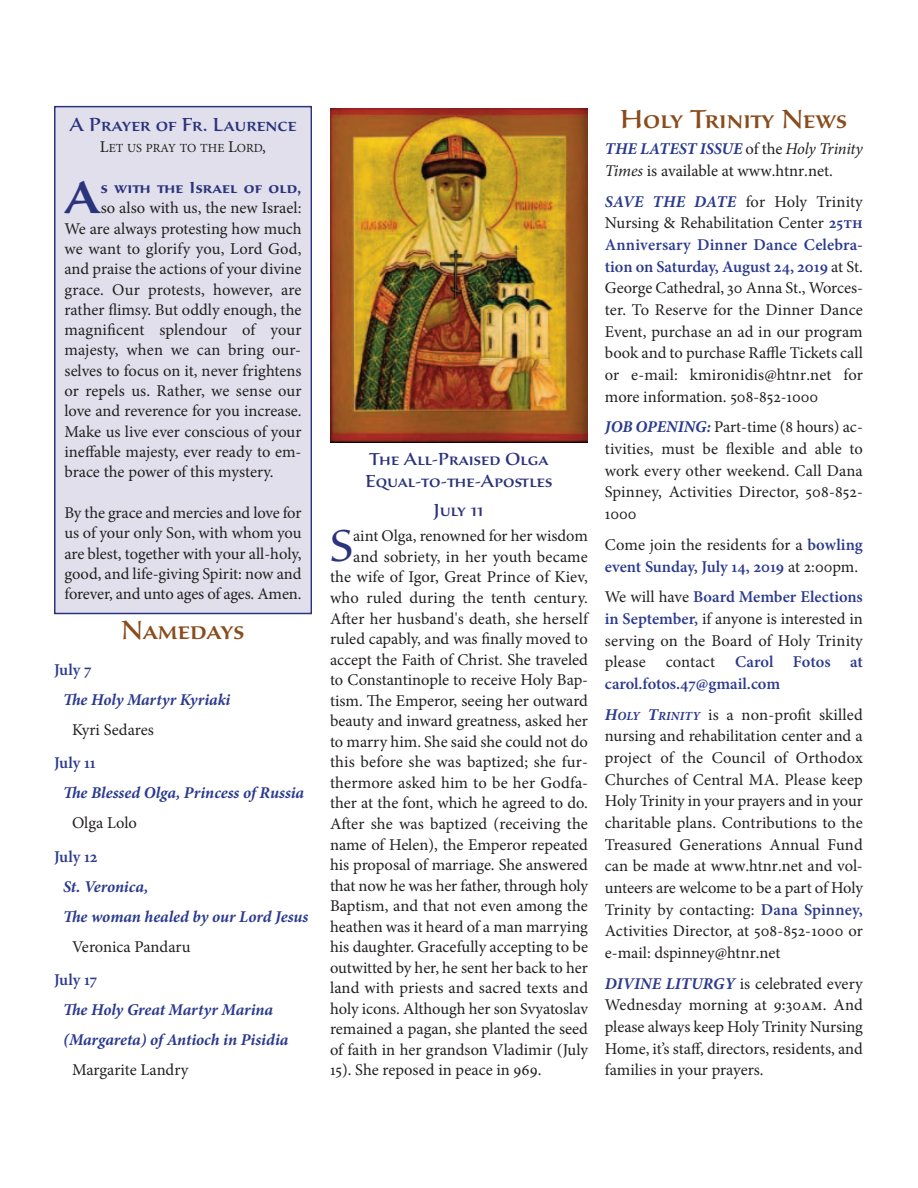
<style>
.page{position:relative;width:918px;height:1188px;background:#fff}
.page>*{position:absolute;margin:0;border:0;box-sizing:border-box;transform-origin:0 0}
.t1{font:600 46.35px "Sava Pro";color:#2b337c}
.t2{font:46.2px "Sava Pro";color:#2b337c}
.t3{font:500 27px "Sava Pro";letter-spacing:-.005em;color:#894c1d}
.t4{font:500 19.5px "Sava Pro";color:#2b337c}
.t5{font:500 18px/22.4px "Sava Pro";color:#2b337c}
.t6{font:16.5px/21.8px "Minion Pro";color:#231f20;text-align:justify}
.t7{font:italic 700 16.5px/30.2px "Minion Pro";color:#2b3a8e}
.t8{font:600 16.5px "Minion Pro";color:#2b3a8e}
.t9{font:600 16.5px "Sava Pro";letter-spacing:.01em;color:#2b337c}
.t10{font:12.3px "Minion Pro";color:#231f20}
.s1{font-size:16.5px}
.s2{font-weight:700;font-style:italic;color:#2b3a8e}
.s3{font-style:italic}
.s4{font-weight:600;color:#2b3a8e}
.s5{font-weight:700;font-style:italic;font-size:12.3px;color:#2b3a8e}
</style>
<div class="page">
<img style="left:330px;top:108px;width:258px;height:334px">
<div style="left:56px;top:107px;width:254px;height:506px;background:#e0dfeb"></div>
<div style="left:54px;top:106px;width:258px;height:508px;border:2px solid #2b337c"></div>
<p class="t4" style="left:69px;top:112px;width:229px">A Prayer of Fr. Laurence</p>
<p class="t10" style="left:100px;top:144px;width:168px"><span class="s1">L</span>ET US PRAY TO THE <span class="s1">L</span>ORD<span class="s1">,</span></p>
<p class="t1" style="left:64px;top:170px;width:38px">A</p>
<p class="t9" style="left:101px;top:178px;width:202px">s with the Israel of old,</p>
<p class="t6" style="left:101px;top:199px;width:202px">so also with us, the new Israel:</p>
<p class="t6" style="left:64px;top:219px;width:238px">We are always protesting how much</p>
<p class="t6" style="left:64px;top:239px;width:239px">we want to glorify you, Lord God,</p>
<p class="t6" style="left:64px;top:260px;width:238px">and praise the actions of your divine</p>
<p class="t6" style="left:64px;top:280px;width:238px">grace. Our protests, however, are</p>
<p class="t6" style="left:64px;top:300px;width:239px">rather flimsy. But oddly enough, the</p>
<p class="t6" style="left:64px;top:321px;width:238px">magnificent splendour of your</p>
<p class="t6" style="left:64px;top:341px;width:238px">majesty, when we can bring our-</p>
<p class="t6" style="left:64px;top:361px;width:238px">selves to focus on it, never frightens</p>
<p class="t6" style="left:64px;top:381px;width:239px">or repels us. Rather, we sense our</p>
<p class="t6" style="left:64px;top:402px;width:239px">love and reverence for you increase.</p>
<p class="t6" style="left:64px;top:422px;width:239px">Make us live ever conscious of your</p>
<p class="t6" style="left:64px;top:442px;width:239px">ineffable majesty, ever ready to em-</p>
<p class="t6" style="left:64px;top:463px;width:211px">brace the power of this mystery.</p>
<p class="t6" style="left:64px;top:504px;width:239px;line-height:20.2px">By the grace and mercies and love for us of your only Son, with whom you are blest, together with your all-holy, good, and life-giving Spirit: now and forever, and unto ages of ages. Amen.</p>
<p class="t3" style="left:121px;top:614px;width:125px">Namedays</p>
<p class="t8" style="left:54px;top:663px;width:39px">July 7</p>
<p class="t7" style="left:63px;top:686px;width:169px">The Holy Martyr Kyriaki</p>
<p class="t6" style="left:72px;top:720px;width:83px">Kyri Sedares</p>
<p class="t8" style="left:54px;top:757px;width:43px">July 11</p>
<p class="t7" style="left:63px;top:779px;width:243px">The Blessed Olga, Princess of Russia</p>
<p class="t6" style="left:72px;top:814px;width:67px">Olga Lolo</p>
<p class="t8" style="left:54px;top:850px;width:45px">July 12</p>
<p class="t7" style="left:63px;top:873px;width:247px">St. Veronica,<br>The woman healed by our Lord Jesus</p>
<p class="t6" style="left:72px;top:937px;width:120px">Veronica Pandaru</p>
<p class="t8" style="left:54px;top:973px;width:45px">July 17</p>
<p class="t7" style="left:63px;top:996px;width:227px">The Holy Great Martyr Marina (Margareta) of Antioch in Pisidia</p>
<p class="t6" style="left:72px;top:1061px;width:118px">Margarite Landry</p>
<p class="t5" style="left:365px;top:447px;width:189px">The All-Praised Olga<br>Equal-to-the-Apostles</p>
<p class="t5" style="left:434px;top:498px;width:52px">July 11</p>
<p class="t2" style="left:330px;top:518px;width:25px">S</p>
<p class="t6" style="left:353px;top:527px;width:236px">aint Olga, renowned for her wisdom</p>
<p class="t6" style="left:353px;top:547px;width:236px">and sobriety, in her youth became</p>
<p class="t6" style="left:330px;top:568px;width:259px">the wife of Igor, Great Prince of Kiev,</p>
<p class="t6" style="left:330px;top:588px;width:259px">who ruled during the tenth century.</p>
<p class="t6" style="left:330px;top:609px;width:260px">After her husband's death, she herself</p>
<p class="t6" style="left:330px;top:629px;width:260px">ruled capably, and was finally moved to</p>
<p class="t6" style="left:330px;top:650px;width:260px">accept the Faith of Christ. She traveled</p>
<p class="t6" style="left:330px;top:671px;width:260px">to Constantinople to receive Holy Bap-</p>
<p class="t6" style="left:330px;top:691px;width:260px">tism. The Emperor, seeing her outward</p>
<p class="t6" style="left:330px;top:712px;width:260px">beauty and inward greatness, asked her</p>
<p class="t6" style="left:330px;top:732px;width:259px">to marry him. She said she could not do</p>
<p class="t6" style="left:330px;top:753px;width:260px">this before she was baptized; she fur-</p>
<p class="t6" style="left:330px;top:773px;width:260px">thermore asked him to be her Godfa-</p>
<p class="t6" style="left:330px;top:794px;width:259px">ther at the font, which he agreed to do.</p>
<p class="t6" style="left:330px;top:814px;width:260px">After she was baptized (receiving the</p>
<p class="t6" style="left:330px;top:835px;width:260px">name of Helen), the Emperor repeated</p>
<p class="t6" style="left:330px;top:855px;width:259px">his proposal of marriage. She answered</p>
<p class="t6" style="left:330px;top:876px;width:260px">that now he was her father, through holy</p>
<p class="t6" style="left:330px;top:897px;width:260px">Baptism, and that not even among the</p>
<p class="t6" style="left:330px;top:917px;width:259px">heathen was it heard of a man marrying</p>
<p class="t6" style="left:330px;top:938px;width:260px">his daughter. Gracefully accepting to be</p>
<p class="t6" style="left:330px;top:958px;width:259px">outwitted by her, he sent her back to her</p>
<p class="t6" style="left:330px;top:979px;width:260px">land with priests and sacred texts and</p>
<p class="t6" style="left:330px;top:999px;width:259px">holy icons. Although her son Svyatoslav</p>
<p class="t6" style="left:330px;top:1020px;width:260px">remained a pagan, she planted the seed</p>
<p class="t6" style="left:330px;top:1040px;width:260px">of faith in her grandson Vladimir (July</p>
<p class="t6" style="left:330px;top:1061px;width:213px">15). She reposed in peace in 969.</p>
<p class="t3" style="left:620px;top:102px;width:229px">Holy Trinity News</p>
<p class="t6" style="left:605px;top:140px;width:260px"><span class="s2">THE LATEST ISSUE</span> of the <span class="s3">Holy Trinity<br>Times</span> is available at www.htnr.net.</p>
<p class="t6" style="left:605px;top:192px;width:260px"><span class="s2">SAVE THE DATE</span> for Holy Trinity Nursing &amp; Rehabilitation Center <span class="s4">25th Anniversary Dinner Dance Celebra&shy;tion on Saturday, August 24, 2019</span> at St.<br>George Cathedral, 30 Anna St., Worces&shy;ter. To Reserve for the Dinner Dance Event, purchase an ad in our program book and to purchase Raffle Tickets call or e-mail: kmironidis@htnr.net for more information. 508-852-1000</p>
<p class="t6" style="left:605px;top:418px;width:260px"><span class="s2">JOB OPENING:</span> Part-time (8 hours) ac&shy;tivities, must be flexible and able to work every other weekend. Call Dana Spinney, Activities Director, 508-852- 1000</p>
<p class="t6" style="left:605px;top:535px;width:259px">Come join the residents for a <span class="s4">bowling event Sunday, July 14, 2019</span> at 2:00pm.</p>
<p class="t6" style="left:605px;top:588px;width:260px">We will have <span class="s4">Board Member Elections in September,</span> if anyone is interested in serving on the Board of Holy Trinity please contact <span class="s4">Carol Fotos at carol.fotos.47@gmail.com</span></p>
<p class="t6" style="left:605px;top:705px;width:260px"><span class="s2">H</span><span class="s5">OLY</span> <span class="s2">T</span><span class="s5">RINITY</span> is a non-profit skilled nursing and rehabilitation center and a project of the Council of Orthodox Churches of Central MA. Please keep Holy Trinity in your prayers and in your charitable plans. Contributions to the Treasured Generations Annual Fund can be made at www.htnr.net and vol&shy;unteers are welcome to be a part of Holy Trinity by contacting: <span class="s4">Dana Spinney, </span>Activities Director, at 508-852-1000 or e-mail: dspinney@htnr.net</p>
<p class="t6" style="left:605px;top:974px;width:260px"><span class="s2">DIVINE LITURGY</span> is celebrated every Wednesday morning at 9:30am. And please always keep Holy Trinity Nursing Home, it’s staff, directors, residents, and families in your prayers.</p>
</div>
